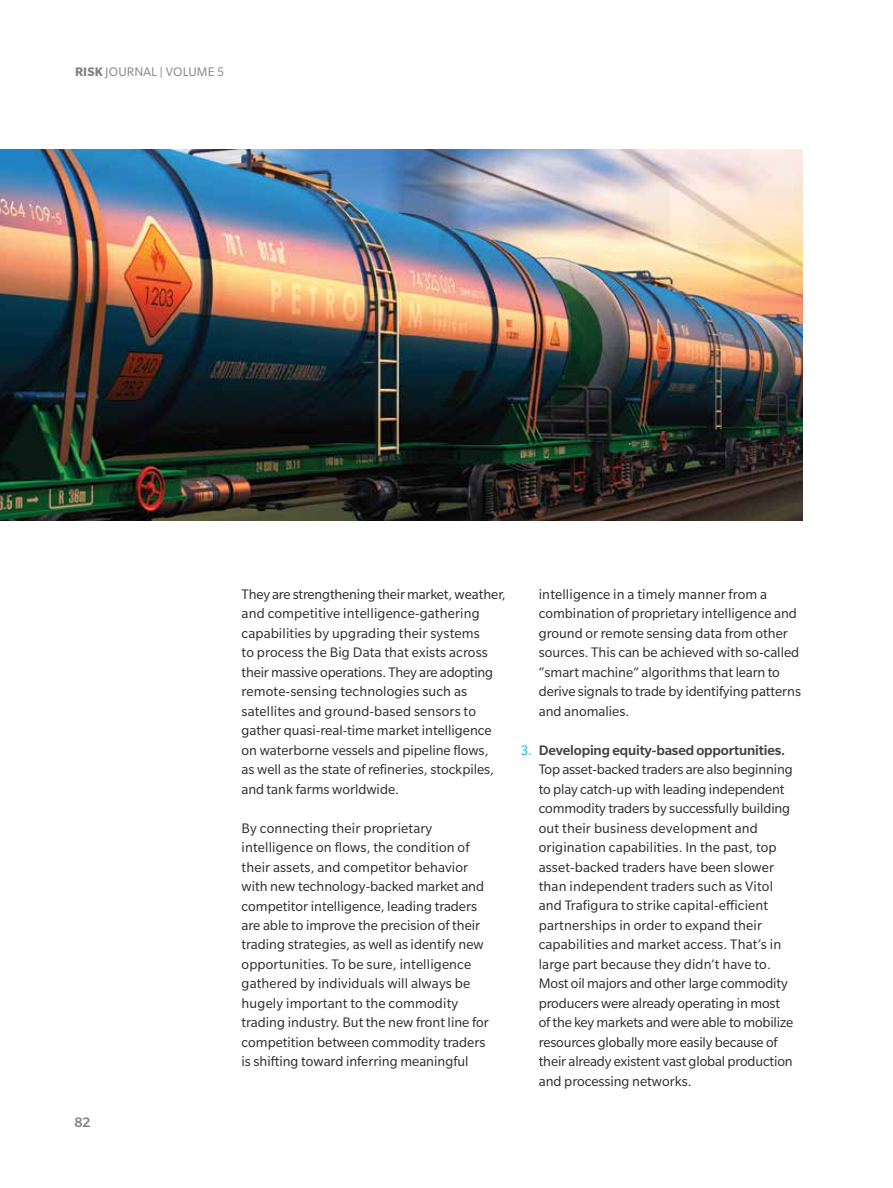
<style>
.page{position:relative;width:893px;height:1188px;background:#fff}
.page>*{position:absolute;margin:0;border:0;box-sizing:border-box;transform-origin:0 0}
.t1{font:15px/19.5px "Slate Pro";color:#292829}
.t2{font:500 15px "Slate Pro";color:#808285}
.t3{font:13.5px "Slate Pro";letter-spacing:.01em;color:#808285}
.s1{font-weight:700}
.s2{color:#00b6d7}
.s3{font-weight:500;color:#414042}
</style>
<div class="page">
<img style="left:0;top:150px;width:803px;height:370px">
<p class="t3" style="left:75px;top:65px;width:150px"><span class="s1">RISK</span> JOURNAL | VOLUME 5</p>
<p class="t2" style="left:74px;top:1114px;width:18px">82</p>
<p class="t1" style="left:242px;top:584px;width:266px">They are strengthening their market, weather, and competitive intelligence‑gathering capabilities by upgrading their systems<br>to process the Big Data that exists across their massive operations. They are adopting remote‑sensing technologies such as satellites and ground-based sensors to gather quasi‑real-time market intelligence on waterborne vessels and pipeline flows,<br>as well as the state of refineries, stockpiles, and tank farms worldwide.</p>
<p class="t1" style="left:242px;top:818px;width:249px">By connecting their proprietary intelligence on flows, the condition of their assets, and competitor behavior with new technology‑backed market and competitor intelligence, leading traders are able to improve the precision of their trading strategies, as well as identify new opportunities. To be sure, intelligence gathered by individuals will always be hugely important to the commodity trading industry. But the new front line for competition between commodity traders is shifting toward inferring meaningful</p>
<p class="t1" style="left:539px;top:584px;width:264px">intelligence in a timely manner from a combination of proprietary intelligence and ground or remote sensing data from other sources. This can be achieved with so-called “smart machine” algorithms that learn to derive signals to trade by identifying patterns and anomalies.</p>
<p class="t1" style="left:539px;top:740px;width:256px;text-indent:-18px"><span class="s2">3.</span> <span class="s3">Developing equity‑based opportunities.<br></span>Top asset-backed traders are also beginning to play catch-up with leading independent commodity traders by successfully building out their business development and origination capabilities. In the past, top asset-backed traders have been slower than independent traders such as Vitol and Trafigura to strike capital-efficient partnerships in order to expand their capabilities and market access. That’s in large part because they didn’t have to.<br>Most oil majors and other large commodity producers were already operating in most of the key markets and were able to mobilize resources globally more easily because of their already existent vast global production and processing networks.</p>
</div>
